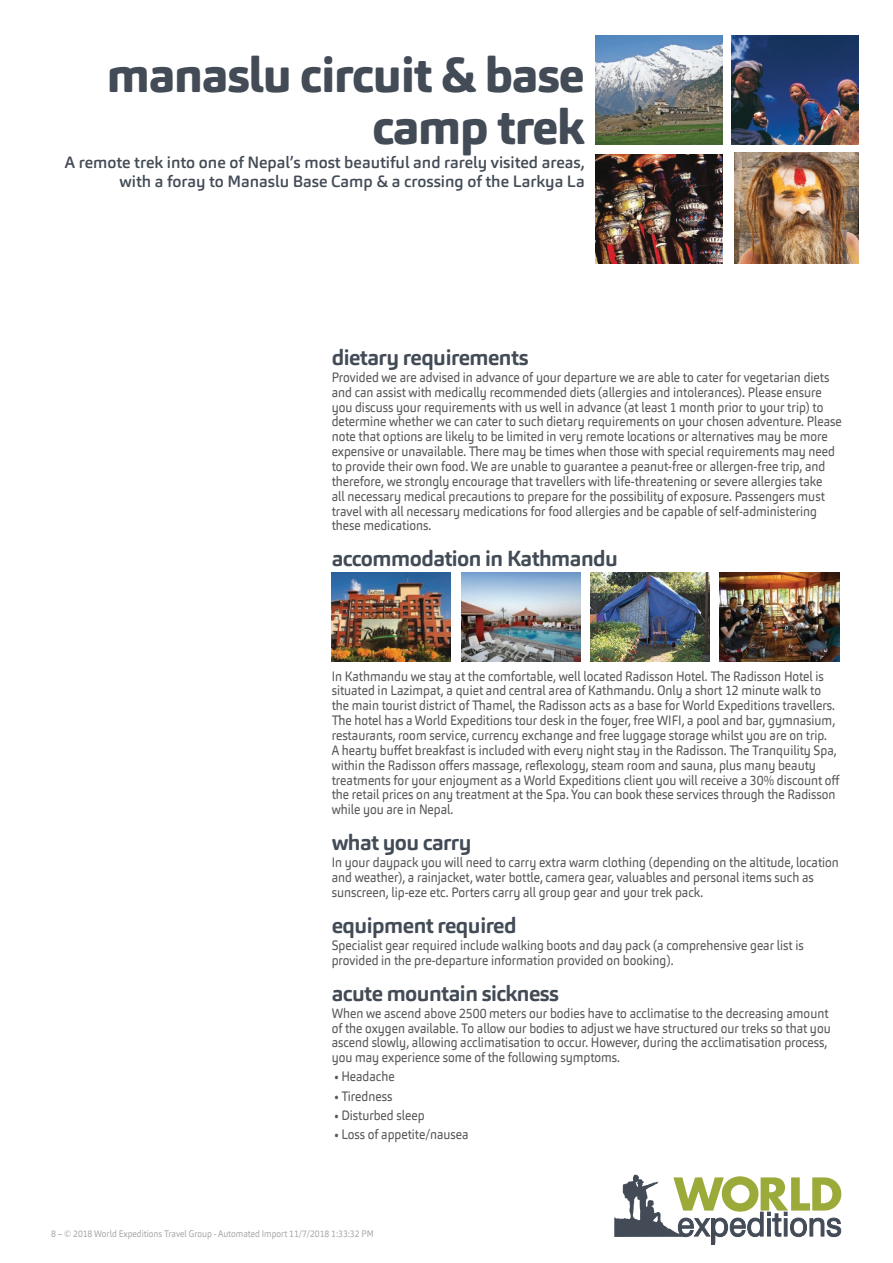
<style>
.page{position:relative;width:893px;height:1263px;background:#fff}
.page>*{position:absolute;margin:0;border:0;box-sizing:border-box;transform-origin:0 0}
.t1{font:800 48.6px/52.9px "Carnas";letter-spacing:-.025em;color:#434b56;text-align:right}
.t2{font:700 21.6px "Carnas";letter-spacing:-.025em;color:#434b56}
.t3{font:500 16.2px/18.9px "Carnas";color:#434b56;text-align:right}
.t4{font:13.5px/14.9px "Carnas";color:#57585a;scale:.9 1}
.t5{font:9.45px "Carnas";color:#a8a9ad;scale:.9 1}
</style>
<div class="page">
<img style="left:332px;top:572px;width:119px;height:89px">
<img style="left:461px;top:572px;width:119px;height:89px">
<img style="left:590px;top:572px;width:120px;height:89px">
<img style="left:720px;top:572px;width:119px;height:89px">
<svg style="left:614px;top:1174px;width:228px;height:71px"></svg>
<img style="left:595px;top:35px;width:128px;height:109px">
<img style="left:731px;top:35px;width:128px;height:109px">
<img style="left:595px;top:154px;width:128px;height:109px">
<img style="left:734px;top:153px;width:125px;height:110px">
<h1 class="t1" style="left:107px;top:48px;width:479px">manaslu circuit &amp; base camp trek</h1>
<p class="t3" style="left:65px;top:152px;width:521px">A remote trek into one of Nepal’s most beautiful and rarely visited areas, with a foray to Manaslu Base Camp &amp; a crossing of the Larkya La</p>
<h2 class="t2" style="left:332px;top:343px;width:198px">dietary requirements</h2>
<p class="t4" style="left:332px;top:370px;width:568px">Provided we are advised in advance of your departure we are able to cater for vegetarian diets and can assist with medically recommended diets (allergies and intolerances). Please ensure you discuss your requirements with us well in advance (at least 1 month prior to your trip) to determine whether we can cater to such dietary requirements on your chosen adventure. Please note that options are likely to be limited in very remote locations or alternatives may be more expensive or unavailable. There may be times when those with special requirements may need to provide their own food. We are unable to guarantee a peanut‑free or allergen‑free trip, and therefore, we strongly encourage that travellers with life‑threatening or severe allergies take<br>all necessary medical precautions to prepare for the possibility of exposure. Passengers must travel with all necessary medications for food allergies and be capable of self‑administering these medications.</p>
<h2 class="t2" style="left:332px;top:545px;width:288px">accommodation in Kathmandu</h2>
<p class="t4" style="left:332px;top:668px;width:566px">In Kathmandu we stay at the comfortable, well located Radisson Hotel. The Radisson Hotel is situated in Lazimpat, a quiet and central area of Kathmandu. Only a short 12 minute walk to the main tourist district of Thamel, the Radisson acts as a base for World Expeditions travellers.<br>The hotel has a World Expeditions tour desk in the foyer, free WIFI, a pool and bar, gymnasium, restaurants, room service, currency exchange and free luggage storage whilst you are on trip.<br>A hearty buffet breakfast is included with every night stay in the Radisson. The Tranquility Spa, within the Radisson offers massage, reflexology, steam room and sauna, plus many beauty treatments for your enjoyment as a World Expeditions client you will receive a 30% discount off the retail prices on any treatment at the Spa. You can book these services through the Radisson while you are in Nepal.</p>
<h2 class="t2" style="left:332px;top:829px;width:141px">what you carry</h2>
<p class="t4" style="left:332px;top:855px;width:565px">In your daypack you will need to carry extra warm clothing (depending on the altitude, location and weather), a rainjacket, water bottle, camera gear, valuables and personal items such as sunscreen, lip‑eze etc. Porters carry all group gear and your trek pack.</p>
<h2 class="t2" style="left:332px;top:911px;width:186px">equipment required</h2>
<p class="t4" style="left:332px;top:938px;width:526px">Specialist gear required include walking boots and day pack (a comprehensive gear list is provided in the pre‑departure information provided on booking).</p>
<h2 class="t2" style="left:332px;top:979px;width:229px">acute mountain sickness</h2>
<p class="t4" style="left:332px;top:1005px;width:556px">When we ascend above 2500 meters our bodies have to acclimatise to the decreasing amount of the oxygen available. To allow our bodies to adjust we have structured our treks so that you ascend slowly, allowing acclimatisation to occur. However, during the acclimatisation process, you may experience some of the following symptoms.</p>
<p class="t4" style="left:334px;top:1069px;width:69px">• Headache</p>
<p class="t4" style="left:334px;top:1088px;width:66px">• Tiredness</p>
<p class="t4" style="left:334px;top:1107px;width:102px">• Disturbed sleep</p>
<p class="t4" style="left:334px;top:1126px;width:151px">• Loss of appetite/nausea</p>
<p class="t5" style="left:51px;top:1227px;width:360px">8 – © 2018 World Expeditions Travel Group - Automated Import 11/7/2018 1:33:32 PM</p>
</div>
